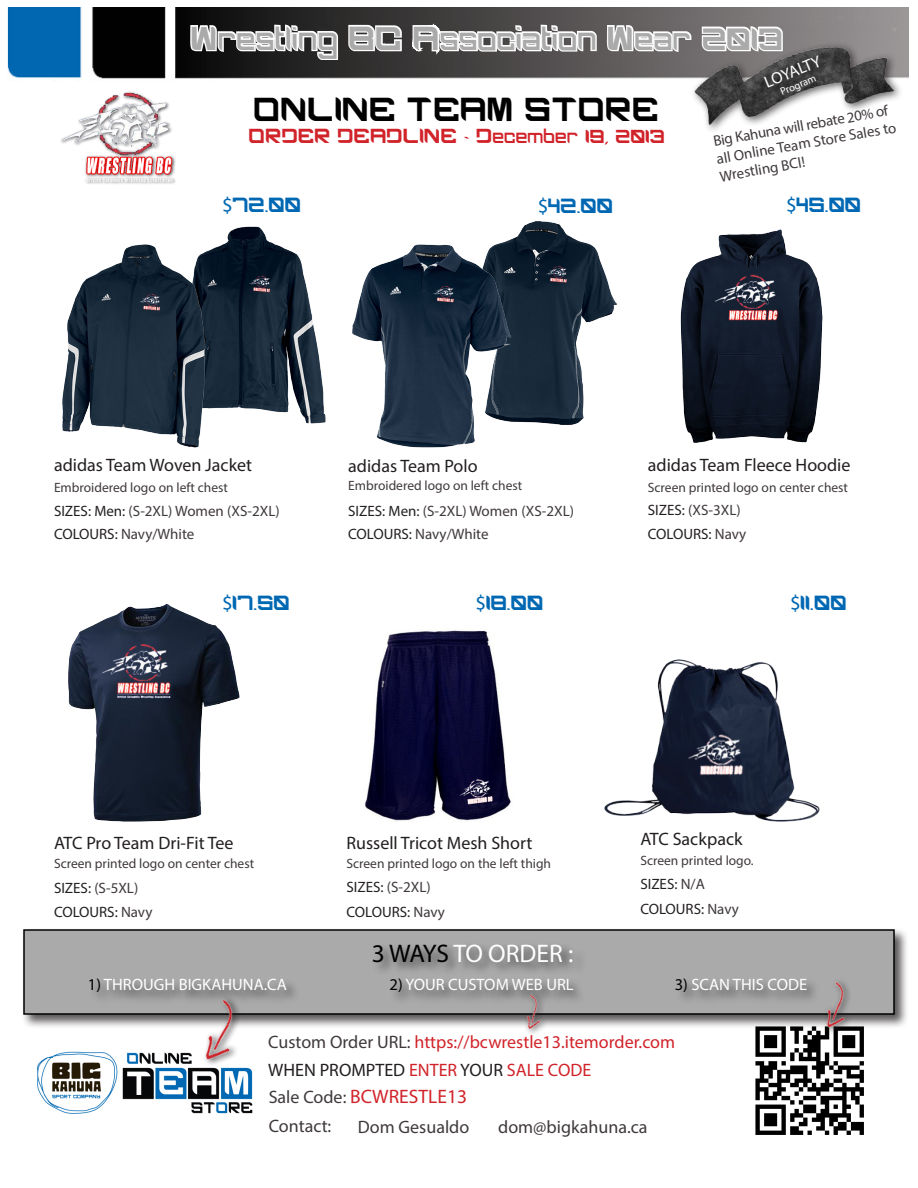
<style>
.page{position:relative;width:918px;height:1188px;background:#fff}
.page>*{position:absolute;margin:0;border:0;box-sizing:border-box;transform-origin:0 0}
.t1{font:27px "BLACKCAPS";color:#aaa}
.t2{font:27px "BLACKCAPS";color:#000}
.t3{font:25.5px "Myriad Pro";letter-spacing:-.005em;color:#fff}
.t4{font:19.5px "Myriad Pro";color:#d1232a}
.t5{font:18px "Myriad Pro";color:#231f20}
.t6{font:18px "Myriad Pro";color:#d1232a}
.t7{font:18px "BLACKCAPS";color:#0068b3}
.t8{font:18px "Myriad Pro";color:#3f393c}
.t9{font:16.5px "Myriad Pro";color:#fff}
.t10{font:16.5px "BLACKCAPS";color:#d1232a}
.t11{font:15px "Myriad Pro";color:#3f393c}
.t12{font:15px "Myriad Pro";color:#231f20}
.t13{font:13.5px "Myriad Pro";color:#3f393c}
.t14{font:10.5px "Myriad Pro";color:#fff}
.s1{font-family:"Myriad Pro";font-size:21px}
.s2{color:#231f20}
.s3{color:#3f393c}
.s4{color:#000}
.s5{color:#d1232a}
.s6{font-size:18px;color:#3f393c}
</style>
<div class="page">
<img style="left:755px;top:1029px;width:109px;height:106px">
<img style="left:8px;top:8px;width:901px;height:71px">
<img style="left:61px;top:91px;width:115px;height:93px">
<svg style="left:189px;top:17px;width:151px;height:54px"></svg>
<svg style="left:347px;top:7px;width:56px;height:47px"></svg>
<svg style="left:411px;top:17px;width:187px;height:39px"></svg>
<svg style="left:605px;top:23px;width:88px;height:48px"></svg>
<svg style="left:700px;top:24px;width:84px;height:10px"></svg>
<img style="left:680px;top:229px;width:143px;height:214px">
<img style="left:68px;top:604px;width:172px;height:218px">
<img style="left:37px;top:1051px;width:216px;height:63px">
<div style="left:21px;top:927px;width:888px;height:102px;background:#231f20;opacity:.75"></div>
<div style="left:23px;top:929px;width:872px;height:86px;background:#aaa;border:2px solid #000"></div>
<div style="left:372px;top:942px;width:215px;height:34px;background:#231f20;opacity:.75"></div>
<div style="left:674px;top:978px;width:146px;height:28px;background:#231f20;opacity:.75"></div>
<div style="left:89px;top:978px;width:212px;height:28px;background:#231f20;opacity:.75"></div>
<div style="left:389px;top:978px;width:198px;height:28px;background:#231f20;opacity:.75"></div>
<img style="left:185px;top:994px;width:73px;height:77px">
<svg style="left:524px;top:990px;width:25px;height:44px"></svg>
<img style="left:516px;top:992px;width:36px;height:41px">
<img style="left:811px;top:978px;width:52px;height:57px">
<img style="left:144px;top:226px;width:182px;height:198px">
<img style="left:365px;top:630px;width:146px;height:191px">
<div style="left:690px;top:42px;width:214px;height:93px;background:#231f20;opacity:.75"></div>
<img style="left:689px;top:34px;width:213px;height:98px">
<img style="left:62px;top:245px;width:173px;height:202px">
<img style="left:444px;top:222px;width:173px;height:202px">
<img style="left:352px;top:245px;width:181px;height:202px">
<img style="left:604px;top:659px;width:216px;height:163px">
<p class="t1" style="left:192px;top:23px;width:593px">Wrestling BC Association Wear 2013</p>
<p class="t2" style="left:255px;top:95px;width:407px">ONLINE TEAM STORE</p>
<p class="t9" style="left:761px;top:73px;width:61px;rotate:-22deg">LOYALTY</p>
<p class="t14" style="left:779px;top:86px;width:39px;rotate:-22deg">Program</p>
<p class="t11" style="left:712px;top:132px;width:179px;rotate:-10deg">Big Kahuna will rebate 20% of</p>
<p class="t11" style="left:715px;top:150px;width:184px;rotate:-10deg">all Online Team Store Sales to</p>
<p class="t10" style="left:250px;top:127px;width:417px">ORDER DEADLINE - December 19, 2013</p>
<p class="t11" style="left:718px;top:167px;width:88px;rotate:-10deg">Wrestling BCl!</p>
<p class="t7" style="left:222px;top:194px;width:81px"><span class="s1">$</span>72.00</p>
<p class="t7" style="left:538px;top:195px;width:78px"><span class="s1">$</span>42.00</p>
<p class="t7" style="left:786px;top:194px;width:77px"><span class="s1">$</span>45.00</p>
<p class="t5" style="left:54px;top:454px;width:200px">adidas Team Woven Jacket</p>
<p class="t13" style="left:54px;top:479px;width:175px">Embroidered logo on left chest</p>
<p class="t11" style="left:54px;top:502px;width:227px"><span class="s2">SIZES: Men:</span> (S-2XL) Women (XS-2XL)</p>
<p class="t5" style="left:348px;top:455px;width:131px">adidas Team Polo</p>
<p class="t13" style="left:348px;top:477px;width:175px">Embroidered logo on left chest</p>
<p class="t11" style="left:348px;top:502px;width:227px"><span class="s2">SIZES: Men:</span> (S-2XL) Women (XS-2XL)</p>
<p class="t5" style="left:648px;top:454px;width:204px">adidas Team Fleece Hoodie</p>
<p class="t13" style="left:648px;top:479px;width:202px">Screen printed logo on center chest</p>
<p class="t11" style="left:648px;top:501px;width:94px"><span class="s2">SIZES:</span> (XS-3XL)</p>
<p class="t11" style="left:54px;top:525px;width:142px"><span class="s2">COLOURS:</span> Navy/White</p>
<p class="t11" style="left:348px;top:525px;width:142px"><span class="s2">COLOURS:</span> Navy/White</p>
<p class="t12" style="left:648px;top:525px;width:100px">COLOURS: <span class="s3">Navy</span></p>
<p class="t7" style="left:222px;top:592px;width:70px"><span class="s1">$</span>17.50</p>
<p class="t7" style="left:476px;top:592px;width:70px"><span class="s1">$</span>18.00</p>
<p class="t7" style="left:790px;top:592px;width:59px"><span class="s1">$</span>11.00</p>
<p class="t5" style="left:54px;top:831px;width:181px">ATC Pro Team Dri-Fit Tee</p>
<p class="t13" style="left:54px;top:855px;width:202px">Screen printed logo on center chest</p>
<p class="t11" style="left:54px;top:878px;width:86px"><span class="s2">SIZES:</span> (S-5XL)</p>
<p class="t5" style="left:346px;top:831px;width:187px">Russell Tricot Mesh Short</p>
<p class="t13" style="left:346px;top:855px;width:206px">Screen printed logo on the left thigh</p>
<p class="t11" style="left:346px;top:877px;width:86px"><span class="s2">SIZES:</span> (S-2XL)</p>
<p class="t12" style="left:54px;top:903px;width:100px">COLOURS: <span class="s3">Navy</span></p>
<p class="t12" style="left:346px;top:903px;width:100px">COLOURS: <span class="s3">Navy</span></p>
<p class="t3" style="left:372px;top:937px;width:203px"><span class="s4">3 WAYS</span> TO ORDER :</p>
<p class="t5" style="left:640px;top:828px;width:104px">ATC Sackpack</p>
<p class="t13" style="left:640px;top:852px;width:115px">Screen printed logo.</p>
<p class="t12" style="left:640px;top:875px;width:66px">SIZES: <span class="s3">N/A</span></p>
<p class="t12" style="left:640px;top:899px;width:100px">COLOURS: <span class="s3">Navy</span></p>
<p class="t9" style="left:88px;top:975px;width:201px"><span class="s4">1)</span> THROUGH BIGKAHUNA.CA</p>
<p class="t9" style="left:390px;top:975px;width:186px"><span class="s4">2)</span> YOUR CUSTOM WEB URL</p>
<p class="t9" style="left:675px;top:975px;width:134px"><span class="s4">3)</span> SCAN THIS CODE</p>
<p class="t6" style="left:268px;top:1031px;width:408px"><span class="s3">Custom Order URL:</span> https://bcwrestle13.itemorder.com</p>
<p class="t5" style="left:268px;top:1059px;width:325px">WHEN PROMPTED <span class="s5">ENTER</span> YOUR <span class="s5">SALE CODE</span></p>
<p class="t4" style="left:269px;top:1085px;width:200px"><span class="s6">Sale Code:</span> BCWRESTLE13</p>
<p class="t8" style="left:269px;top:1115px;width:64px">Contact:</p>
<p class="t8" style="left:358px;top:1116px;width:113px">Dom Gesualdo</p>
<p class="t8" style="left:498px;top:1116px;width:151px">dom@bigkahuna.ca</p>
</div>
